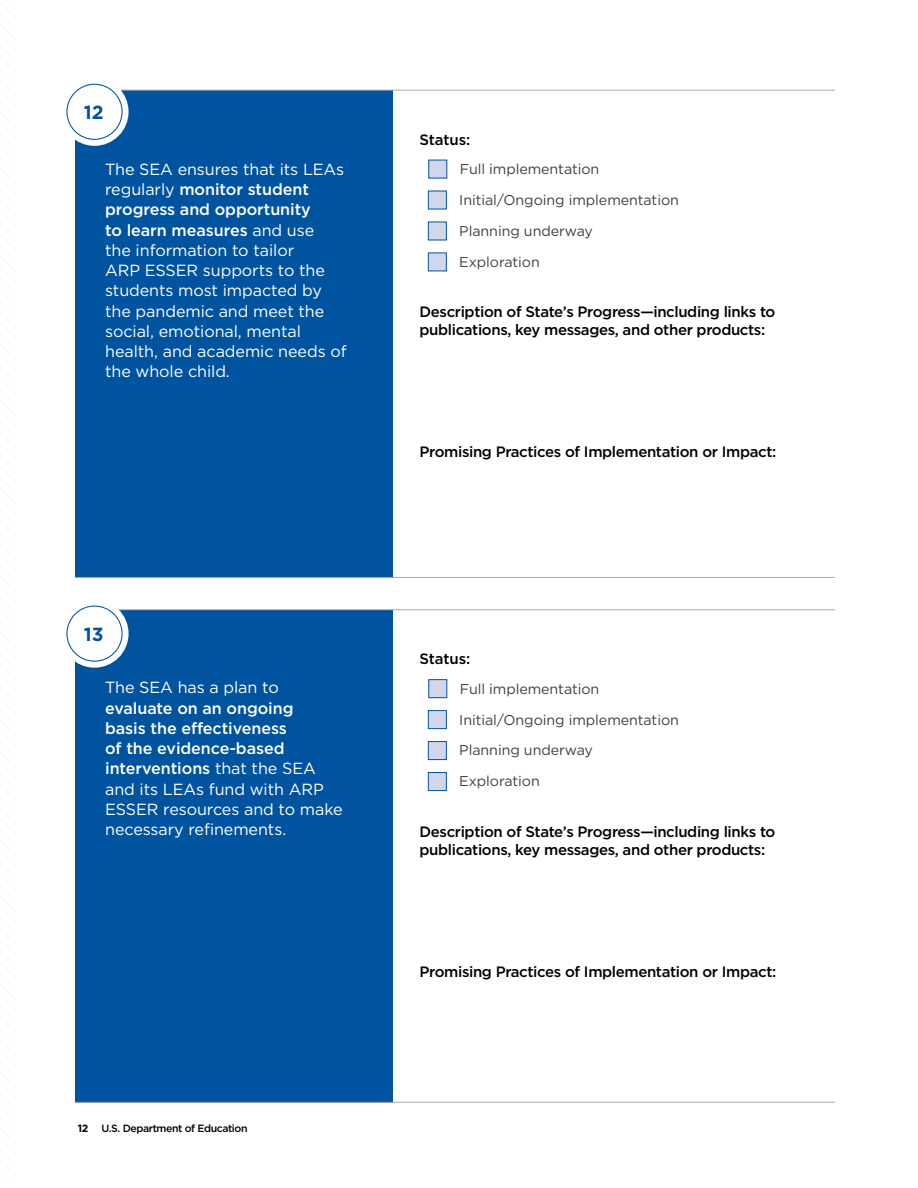
<style>
.page{position:relative;width:918px;height:1188px;background:#fff}
.page>*{position:absolute;margin:0;border:0;box-sizing:border-box;transform-origin:0 0}
.t1{font:700 19.05px "Gotham";color:#00539f}
.t2{font:16.2px/20.2px "Gotham";letter-spacing:-.005em;color:#fff}
.t3{font:500 15px/18px "Gotham";letter-spacing:-.025em;color:#000}
.t4{font:14.25px "Gotham";letter-spacing:-.005em;color:#414042}
.t5{font:500 10.5px "Gotham";letter-spacing:-.04em;color:#000}
.t6{font:700 10.5px "Gotham";color:#000}
.s1{font-weight:500}
</style>
<div class="page">
<svg style="left:0;top:0;width:14px;height:976px"></svg>
<div style="left:75px;top:90px;width:317px;height:487px;background:#00539f"></div>
<hr style="left:75px;top:90px;width:317px;height:1px;background:#a7a9ac">
<svg style="left:392px;top:90px;width:17px;height:1px"></svg>
<hr style="left:409px;top:90px;width:426px;height:1px;background:#a7a9ac">
<hr style="left:75px;top:577px;width:317px;height:1px;background:#a7a9ac">
<svg style="left:392px;top:577px;width:17px;height:1px"></svg>
<hr style="left:409px;top:577px;width:426px;height:1px;background:#a7a9ac">
<div style="left:428px;top:160px;width:19px;height:18px;background:#d1d6eb"></div>
<div style="left:428px;top:191px;width:19px;height:18px;background:#d1d6eb;border:1px solid #00539f"></div>
<div style="left:428px;top:222px;width:19px;height:18px;background:#d1d6eb;border:1px solid #00539f"></div>
<div style="left:428px;top:253px;width:19px;height:18px;background:#d1d6eb;border:1px solid #00539f"></div>
<div style="left:75px;top:610px;width:317px;height:492px;background:#00539f"></div>
<hr style="left:75px;top:609px;width:317px;height:1px;background:#a7a9ac">
<svg style="left:392px;top:609px;width:17px;height:1px"></svg>
<hr style="left:409px;top:609px;width:426px;height:1px;background:#a7a9ac">
<hr style="left:75px;top:1102px;width:317px;height:1px;background:#a7a9ac">
<svg style="left:392px;top:1102px;width:17px;height:1px"></svg>
<hr style="left:409px;top:1102px;width:426px;height:1px;background:#a7a9ac">
<div style="left:428px;top:679px;width:19px;height:19px;background:#d1d6eb;border:1px solid #00539f"></div>
<div style="left:428px;top:710px;width:19px;height:19px;background:#d1d6eb;border:1px solid #00539f"></div>
<div style="left:428px;top:741px;width:19px;height:19px;background:#d1d6eb;border:1px solid #00539f"></div>
<div style="left:428px;top:772px;width:19px;height:19px;background:#d1d6eb;border:1px solid #00539f"></div>
<div style="left:60px;top:78px;width:69px;height:68px;background:#fff;border-radius:50%"></div>
<div style="left:66px;top:84px;width:57px;height:56px;border:1px solid #00539f;border-radius:50%"></div>
<div style="left:60px;top:600px;width:69px;height:68px;background:#fff;border-radius:50%"></div>
<div style="left:66px;top:606px;width:57px;height:56px;border:1px solid #00539f;border-radius:50%"></div>
<p class="t1" style="left:84px;top:99px;width:21px">12</p>
<p class="t2" style="left:105px;top:159px;width:243px">The SEA ensures that its LEAs regularly <span class="s1">monitor student progress and opportunity<br>to learn measures</span> and use<br>the information to tailor<br>ARP ESSER supports to the students most impacted by the pandemic and meet the social, emotional, mental health, and academic needs of the whole child.</p>
<p class="t1" style="left:84px;top:621px;width:21px">13</p>
<p class="t2" style="left:105px;top:677px;width:239px">The SEA has a plan to <span class="s1">evaluate on an ongoing<br>basis the effectiveness<br>of the evidence-based interventions</span> that the SEA and its LEAs fund with ARP<br>ESSER resources and to make necessary refinements.</p>
<p class="t6" style="left:78px;top:1121px;width:12px">12</p>
<p class="t5" style="left:102px;top:1121px;width:147px">U.S. Department of Education</p>
<p class="t3" style="left:420px;top:130px;width:52px">Status:</p>
<p class="t4" style="left:460px;top:160px;width:141px">Full implementation</p>
<p class="t4" style="left:459px;top:191px;width:221px">Initial/Ongoing implementation</p>
<p class="t4" style="left:459px;top:222px;width:135px">Planning underway</p>
<p class="t4" style="left:459px;top:253px;width:82px">Exploration</p>
<p class="t3" style="left:420px;top:303px;width:357px">Description of State’s Progress—including links to publications, key messages, and other products:</p>
<p class="t3" style="left:420px;top:443px;width:358px">Promising Practices of Implementation or Impact:</p>
<p class="t3" style="left:420px;top:650px;width:52px">Status:</p>
<p class="t4" style="left:460px;top:679px;width:141px">Full implementation</p>
<p class="t4" style="left:459px;top:710px;width:221px">Initial/Ongoing implementation</p>
<p class="t4" style="left:459px;top:741px;width:135px">Planning underway</p>
<p class="t4" style="left:459px;top:772px;width:82px">Exploration</p>
<p class="t3" style="left:420px;top:822px;width:357px">Description of State’s Progress—including links to publications, key messages, and other products:</p>
<p class="t3" style="left:420px;top:962px;width:358px">Promising Practices of Implementation or Impact:</p>
</div>
